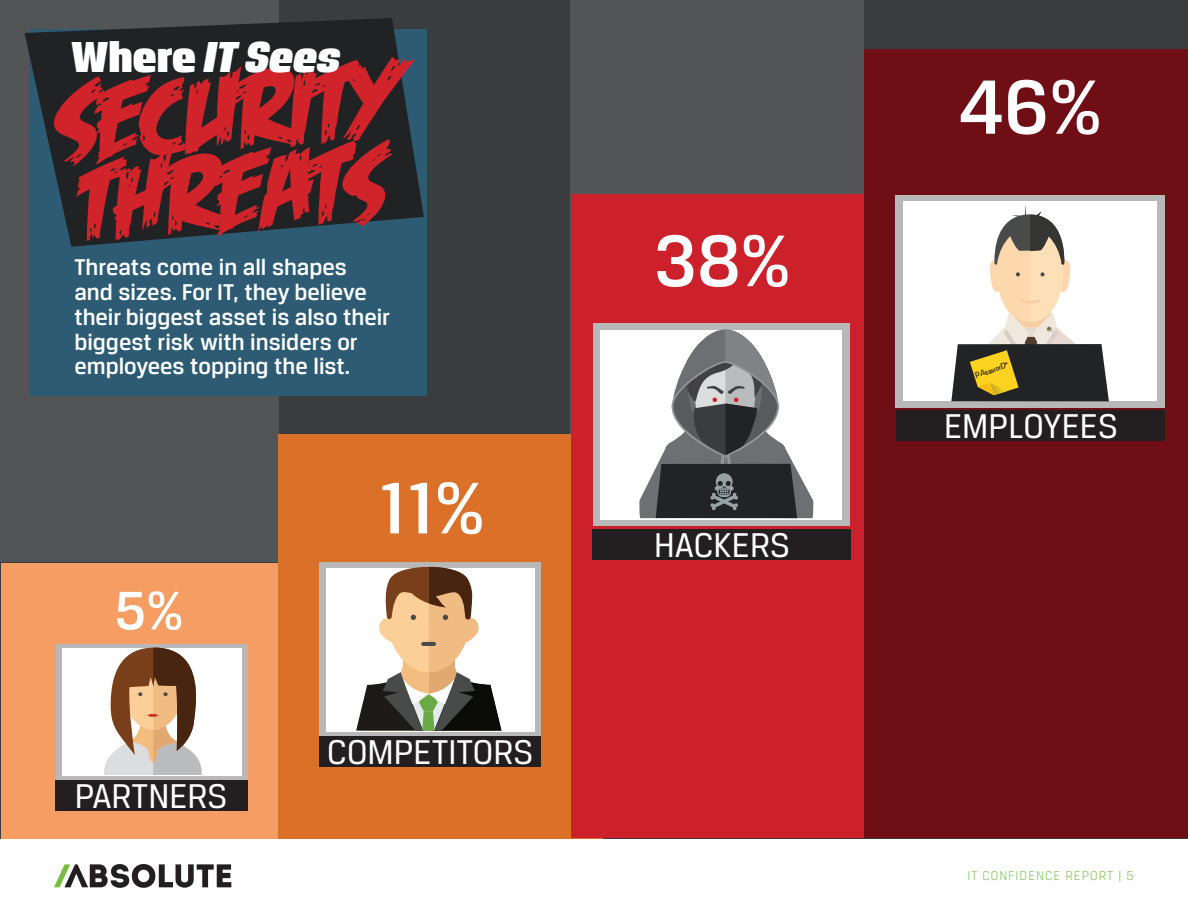
<style>
.page{position:relative;width:1188px;height:918px;background:#fff}
.page>*{position:absolute;margin:0;border:0;box-sizing:border-box;transform-origin:0 0}
.t1{font:109.8px/80.6px "Feastof Flesh BB Italic";color:#d1232a}
.t2{font:500 81.75px "Breuer Text";color:#fff}
.t3{font:500 77.85px "Breuer Text";color:#fff}
.t4{font:500 57.75px "Breuer Text";color:#fff}
.t5{font:italic 46.2px "Breuer Headline";color:#fff}
.t6{font:36.6px "Breuer Text";color:#fff}
.t7{font:500 24.3px/24.9px "Breuer Text";color:#fff}
.t8{font:300 13.5px "Breuer Text";letter-spacing:.075em;color:#76bd42}
.t9{font:700 6.75px "Noteworthy";color:#231f20}
.s1{font-style:normal}
</style>
<div class="page">
<svg style="left:54px;top:864px;width:177px;height:24px"></svg>
<div style="left:0;top:0;width:1188px;height:839px;background:#3a3c3e"></div>
<div style="left:0;top:0;width:279px;height:562px;background:#525455"></div>
<div style="left:570px;top:0;width:293px;height:562px;background:#525455"></div>
<div style="left:30px;top:30px;width:397px;height:366px;background:#2d5b73"></div>
<svg style="left:25px;top:18px;width:399px;height:229px;fill:#212223"></svg>
<div style="left:1px;top:563px;width:324px;height:276px;background:#f69d64"></div>
<div style="left:279px;top:434px;width:324px;height:404px;background:#db7029"></div>
<div style="left:56px;top:644px;width:191px;height:136px;background:#b7b8b7"></div>
<div style="left:62px;top:648px;width:179px;height:128px;background:#fff"></div>
<svg style="left:105px;top:648px;width:96px;height:127px"></svg>
<div style="left:320px;top:563px;width:221px;height:174px;background:#b7b8b7"></div>
<div style="left:326px;top:568px;width:208px;height:163px;background:#fff"></div>
<svg style="left:356px;top:566px;width:145px;height:165px"></svg>
<hr style="left:423px;top:642px;width:11px;height:4px;background:#494a4a">
<div style="left:571px;top:194px;width:324px;height:644px;background:#cc202a"></div>
<div style="left:593px;top:324px;width:257px;height:202px;background:#b7b8b7"></div>
<div style="left:601px;top:330px;width:241px;height:190px;background:#fff"></div>
<div style="left:864px;top:50px;width:324px;height:788px;background:#6f0f15"></div>
<div style="left:895px;top:195px;width:270px;height:212px;background:#b7b8b7"></div>
<div style="left:903px;top:201px;width:254px;height:200px;background:#fff"></div>
<div style="left:55px;top:780px;width:192px;height:31px;background:#231f20"></div>
<div style="left:319px;top:737px;width:222px;height:30px;background:#231f20"></div>
<div style="left:593px;top:529px;width:258px;height:31px;background:#231f20"></div>
<div style="left:897px;top:411px;width:268px;height:30px;background:#231f20"></div>
<svg style="left:951px;top:205px;width:158px;height:196px"></svg>
<svg style="left:639px;top:329px;width:174px;height:189px"></svg>
<h3 class="t5" style="left:72px;top:31px;width:271px"><span class="s1">Where</span> IT Sees</h3>
<h1 class="t1" style="left:46px;top:82px;width:340px;rotate:-4deg">Security<br>Threats</h1>
<p class="t7" style="left:74px;top:254px;width:317px">Threats come in all shapes and sizes. For IT, they believe their biggest asset is also their biggest risk with insiders or employees topping the list.</p>
<h3 class="t4" style="left:114px;top:578px;width:71px">5%</h3>
<h3 class="t6" style="left:75px;top:776px;width:154px">PARTNERS</h3>
<h3 class="t3" style="left:379px;top:465px;width:108px">11%</h3>
<h3 class="t6" style="left:327px;top:732px;width:208px">COMPETITORS</h3>
<h3 class="t3" style="left:654px;top:217px;width:138px">38%</h3>
<h3 class="t6" style="left:654px;top:525px;width:137px">HACKERS</h3>
<h2 class="t2" style="left:958px;top:61px;width:145px">46%</h2>
<p class="t9" style="left:974px;top:370px;width:36px;rotate:-19deg">PAssworD*</p>
<h3 class="t6" style="left:944px;top:406px;width:175px">EMPLOYEES</h3>
<p class="t8" style="left:967px;top:868px;width:168px">IT CONFIDENCE REPORT | 5</p>
</div>
